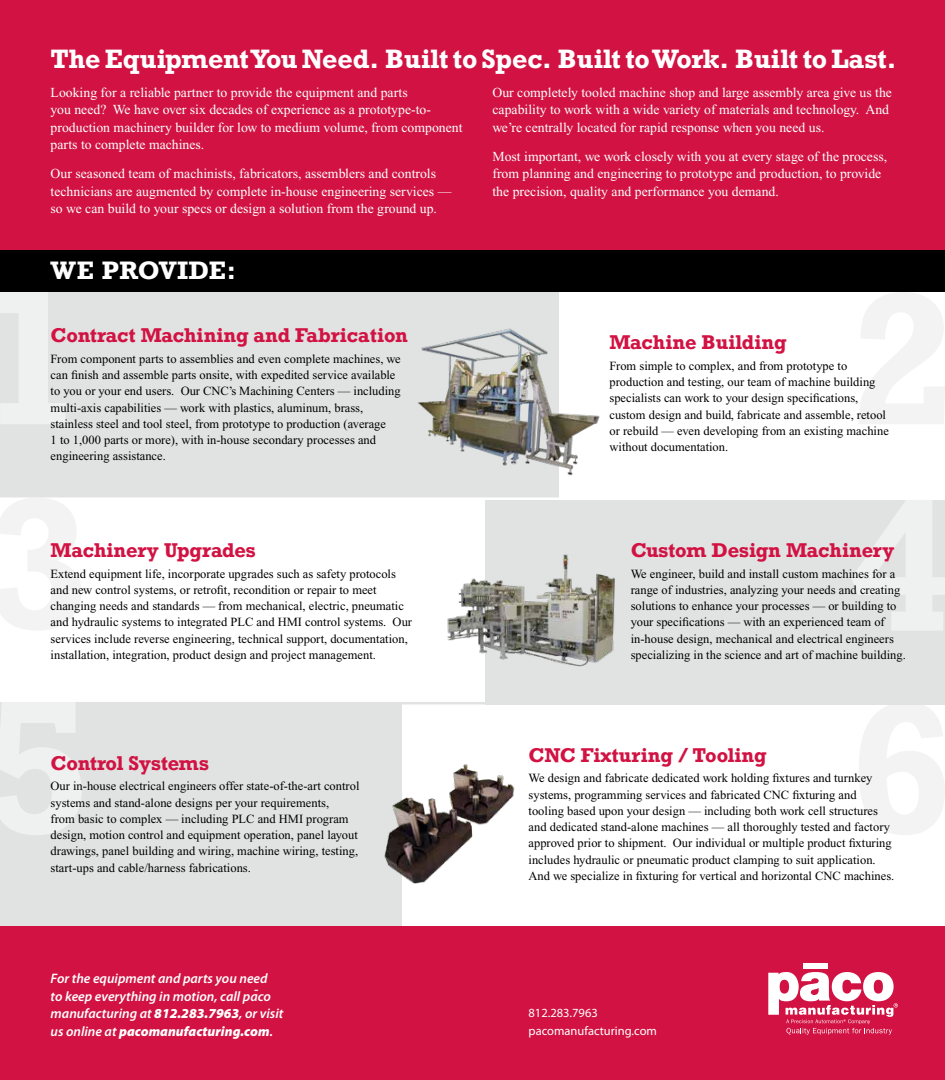
<style>
.page{position:relative;width:945px;height:1080px;background:#fff}
.page>*{position:absolute;margin:0;border:0;box-sizing:border-box;transform-origin:0 0}
.t1{font:700 25px "Rockwell";letter-spacing:-.01em;color:#fff}
.t2{font:700 23.75px "Rockwell";letter-spacing:.02em;color:#fff}
.t3{font:700 18.75px "Rockwell";color:#d11242}
.t4{font:13.75px/17.5px "Times New Roman";color:#fff}
.t5{font:italic 600 13.75px/17.5px "Myriad Pro";color:#fff}
.t6{font:12.5px/16.2px "Times New Roman";color:#000}
.t7{font:12.5px/17.5px "Myriad Pro";color:#fff}
.s1{font-weight:900}
</style>
<div class="page">
<div style="left:0;top:292px;width:559px;height:207px;background:#e1e2e2"></div>
<div style="left:485px;top:499px;width:460px;height:205px;background:#e1e2e2"></div>
<div style="left:0;top:704px;width:402px;height:223px;background:#e1e2e2"></div>
<hr style="left:0;top:497px;width:945px;height:3px;background:#fff">
<hr style="left:0;top:702px;width:945px;height:2px;background:#e1e2e2">
<svg style="left:0;top:292px;width:65px;height:132px"></svg>
<svg style="left:859px;top:292px;width:86px;height:132px"></svg>
<svg style="left:859px;top:704px;width:86px;height:131px"></svg>
<svg style="left:0;top:497px;width:81px;height:133px"></svg>
<div style="left:0;top:249px;width:945px;height:43px;background:#000"></div>
<div style="left:0;top:0;width:945px;height:249px;background:#d11242"></div>
<div style="left:0;top:927px;width:945px;height:153px;background:#d11242"></div>
<svg style="left:851px;top:500px;width:94px;height:130px"></svg>
<svg style="left:0;top:702px;width:82px;height:133px"></svg>
<img style="left:418px;top:328px;width:182px;height:148px">
<img style="left:384px;top:764px;width:131px;height:120px">
<img style="left:447px;top:554px;width:168px;height:113px">
<div style="left:803px;top:964px;width:24px;height:5px;background:#fff"></div>
<svg style="left:768px;top:972px;width:130px;height:63px"></svg>
<h1 class="t1" style="left:51px;top:43px;width:847px">The Equipment You Need. Built to Spec. Built to Work. Built to Last.</h1>
<p class="t4" style="left:51px;top:84px;width:413px">Looking for a reliable partner to provide the equipment and parts<br>you need? We have over six decades of experience as a prototype-to&shy;production machinery builder for low to medium volume, from component parts to complete machines.</p>
<p class="t4" style="left:51px;top:165px;width:402px">Our seasoned team of machinists, fabricators, assemblers and controls technicians are augmented by complete in-house engineering services — so we can build to your specs or design a solution from the ground up.</p>
<h2 class="t2" style="left:51px;top:255px;width:187px">WE PROVIDE:</h2>
<h3 class="t3" style="left:51px;top:323px;width:359px">Contract Machining and Fabrication</h3>
<p class="t6" style="left:51px;top:351px;width:352px">From component parts to assemblies and even complete machines, we can finish and assemble parts onsite, with expedited service available to you or your end users. Our CNC’s Machining Centers — including multi-axis capabilities — work with plastics, aluminum, brass, stainless steel and tool steel, from prototype to production (average<br>1 to 1,000 parts or more), with in-house secondary processes and engineering assistance.</p>
<p class="t4" style="left:492px;top:84px;width:401px">Our completely tooled machine shop and large assembly area give us the capability to work with a wide variety of materials and technology. And we’re centrally located for rapid response when you need us.</p>
<p class="t4" style="left:492px;top:147px;width:396px">Most important, we work closely with you at every stage of the process, from planning and engineering to prototype and production, to provide the precision, quality and performance you demand.</p>
<h3 class="t3" style="left:610px;top:330px;width:179px">Machine Building</h3>
<p class="t6" style="left:610px;top:358px;width:281px">From simple to complex, and from prototype to production and testing, our team of machine building specialists can work to your design specifications, custom design and build, fabricate and assemble, retool or rebuild — even developing from an existing machine without documentation.</p>
<h3 class="t3" style="left:51px;top:538px;width:207px">Machinery Upgrades</h3>
<p class="t6" style="left:51px;top:565px;width:363px">Extend equipment life, incorporate upgrades such as safety protocols and new control systems, or retrofit, recondition or repair to meet changing needs and standards — from mechanical, electric, pneumatic and hydraulic systems to integrated PLC and HMI control systems. Our services include reverse engineering, technical support, documentation, installation, integration, product design and project management.</p>
<h3 class="t3" style="left:631px;top:538px;width:265px">Custom Design Machinery</h3>
<p class="t6" style="left:631px;top:565px;width:277px">We engineer, build and install custom machines for a range of industries, analyzing your needs and creating solutions to enhance your processes — or building to your specifications — with an experienced team of in-house design, mechanical and electrical engineers specializing in the science and art of machine building.</p>
<h3 class="t3" style="left:51px;top:751px;width:160px">Control Systems</h3>
<p class="t6" style="left:51px;top:778px;width:310px">Our in-house electrical engineers offer state-of-the-art control systems and stand-alone designs per your requirements,<br>from basic to complex — including PLC and HMI program design, motion control and equipment operation, panel layout drawings, panel building and wiring, machine wiring, testing, start-ups and cable/harness fabrications.</p>
<h3 class="t3" style="left:529px;top:743px;width:240px">CNC Fixturing / Tooling</h3>
<p class="t6" style="left:529px;top:770px;width:367px">We design and fabricate dedicated work holding fixtures and turnkey systems, programming services and fabricated CNC fixturing and tooling based upon your design — including both work cell structures and dedicated stand-alone machines — all thoroughly tested and factory approved prior to shipment. Our individual or multiple product fixturing includes hydraulic or pneumatic product clamping to suit application.<br>And we specialize in fixturing for vertical and horizontal CNC machines.</p>
<p class="t5" style="left:51px;top:970px;width:234px">For the equipment and parts you need<br>to keep everything in motion, call paco manufacturing at <span class="s1">812.283.7963</span>, or visit us online at <span class="s1">pacomanufacturing.com</span>.</p>
<p class="t5" style="left:254px;top:981px;width:6px">-</p>
<p class="t7" style="left:529px;top:1005px;width:130px">812.283.7963 pacomanufacturing.com</p>
</div>
